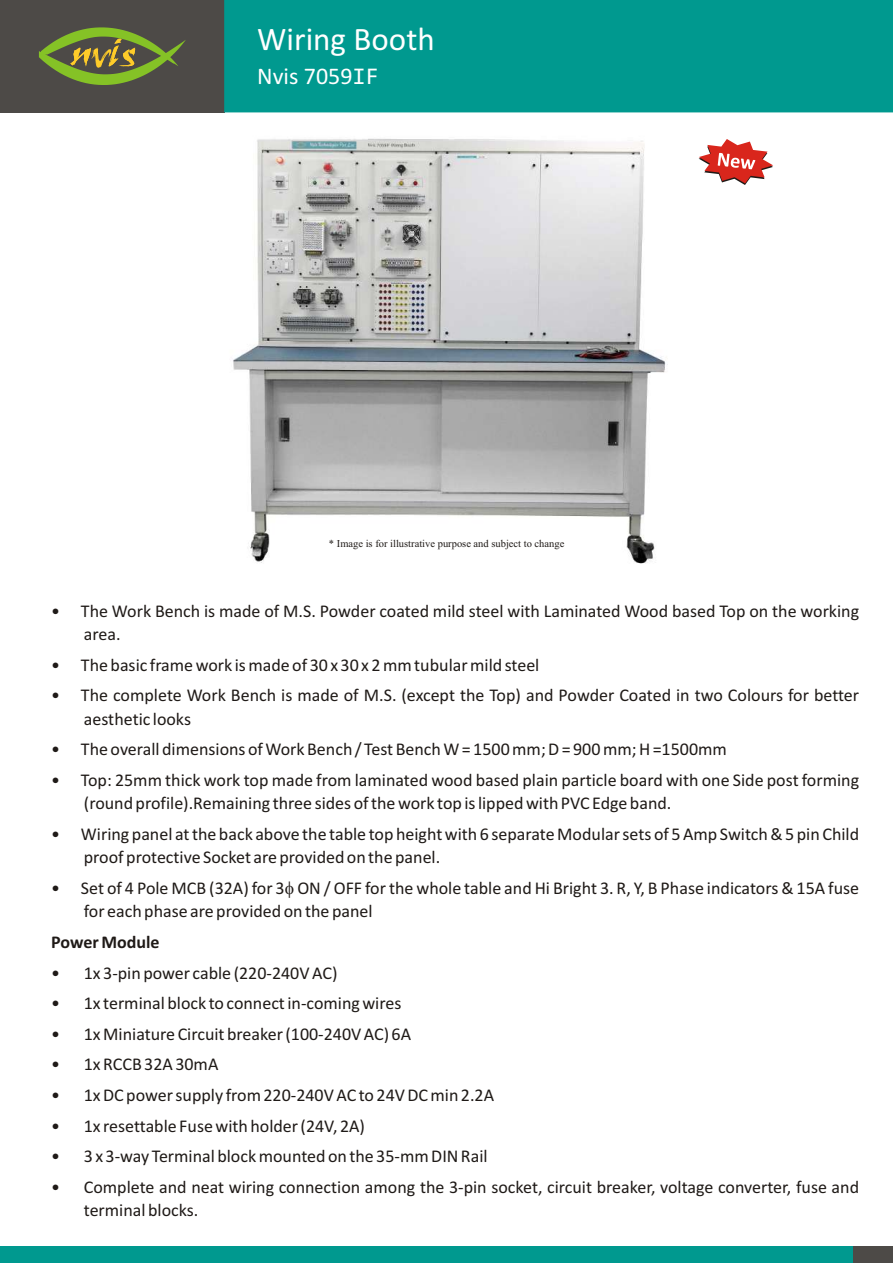
<style>
.page{position:relative;width:893px;height:1263px;background:#fff}
.page>*{position:absolute;margin:0;border:0;box-sizing:border-box;transform-origin:0 0}
.t1{font:33px "Calibri";color:#fff}
.t2{font:24px "Calibri";color:#fff}
.t3{font:18px/23.4px "Calibri";color:#1f1a17}
.t4{font:700 18px "Calibri";color:#1f1a17}
.t5{font:10.5px "Times New Roman";color:#1f1a17}
.s1{font-family:"Consolas"}
</style>
<div class="page">
<div style="left:0;top:0;width:225px;height:112px;background:#4d4a47"></div>
<svg style="left:39px;top:27px;width:147px;height:58px"></svg>
<div style="left:224px;top:0;width:669px;height:112px;background:#00998f"></div>
<div style="left:0;top:1246px;width:855px;height:17px;background:#00998f"></div>
<div style="left:854px;top:1246px;width:39px;height:17px;background:#4d4a47"></div>
<img style="left:233px;top:138px;width:435px;height:426px">
<svg style="left:699px;top:139px;width:74px;height:46px"></svg>
<h1 class="t1" style="left:257px;top:25px;width:179px">Wiring Booth</h1>
<h2 class="t2" style="left:257px;top:66px;width:123px">Nvis 7059<span class="s1">IF</span></h2>
<p class="t5" style="left:329px;top:539px;width:237px">* Image is for illustrative purpose and subject to change</p>
<p class="t3" style="left:84px;top:601px;width:777px;text-indent:-33px">• The Work Bench is made of M.S. Powder coated mild steel with Laminated Wood based Top on the working area.</p>
<p class="t3" style="left:51px;top:655px;width:490px">• The basic frame work is made of 30 x 30 x 2 mm tubular mild steel</p>
<p class="t3" style="left:84px;top:685px;width:777px;text-indent:-33px">• The complete Work Bench is made of M.S. (except the Top) and Powder Coated in two Colours for better aesthetic looks</p>
<p class="t3" style="left:51px;top:739px;width:677px">• The overall dimensions of Work Bench / Test Bench W = 1500 mm; D = 900 mm; H =1500mm</p>
<p class="t3" style="left:84px;top:770px;width:777px;text-indent:-33px">• Top: 25mm thick work top made from laminated wood based plain particle board with one Side post forming (round profile).Remaining three sides of the work top is lipped with PVC Edge band.</p>
<p class="t3" style="left:84px;top:824px;width:777px;text-indent:-33px">• Wiring panel at the back above the table top height with 6 separate Modular sets of 5 Amp Switch &amp; 5 pin Child proof protective Socket are provided on the panel.</p>
<p class="t3" style="left:84px;top:878px;width:777px;text-indent:-33px">• Set of 4 Pole MCB (32A) for 3 ON / OFF for the whole table and Hi Bright 3. R, Y, B Phase indicators &amp; 15A fuse for each phase are provided on the panel</p>
<p class="t4" style="left:51px;top:934px;width:110px">Power Module</p>
<p class="t3" style="left:51px;top:962px;width:288px">• 1x 3-pin power cable (220-240V AC)</p>
<p class="t3" style="left:51px;top:993px;width:352px">• 1x terminal block to connect in-coming wires</p>
<p class="t3" style="left:51px;top:1024px;width:361px">• 1x Miniature Circuit breaker (100-240V AC) 6A</p>
<p class="t3" style="left:51px;top:1054px;width:169px">• 1x RCCB 32A 30mA</p>
<p class="t3" style="left:51px;top:1085px;width:444px">• 1x DC power supply from 220-240V AC to 24V DC min 2.2A</p>
<p class="t3" style="left:51px;top:1115px;width:315px">• 1x resettable Fuse with holder (24V, 2A)</p>
<p class="t3" style="left:51px;top:1146px;width:438px">• 3 x 3-way Terminal block mounted on the 35-mm DIN Rail</p>
<p class="t3" style="left:84px;top:1177px;width:777px;text-indent:-33px">• Complete and neat wiring connection among the 3-pin socket, circuit breaker, voltage converter, fuse and terminal blocks.</p>
</div>
